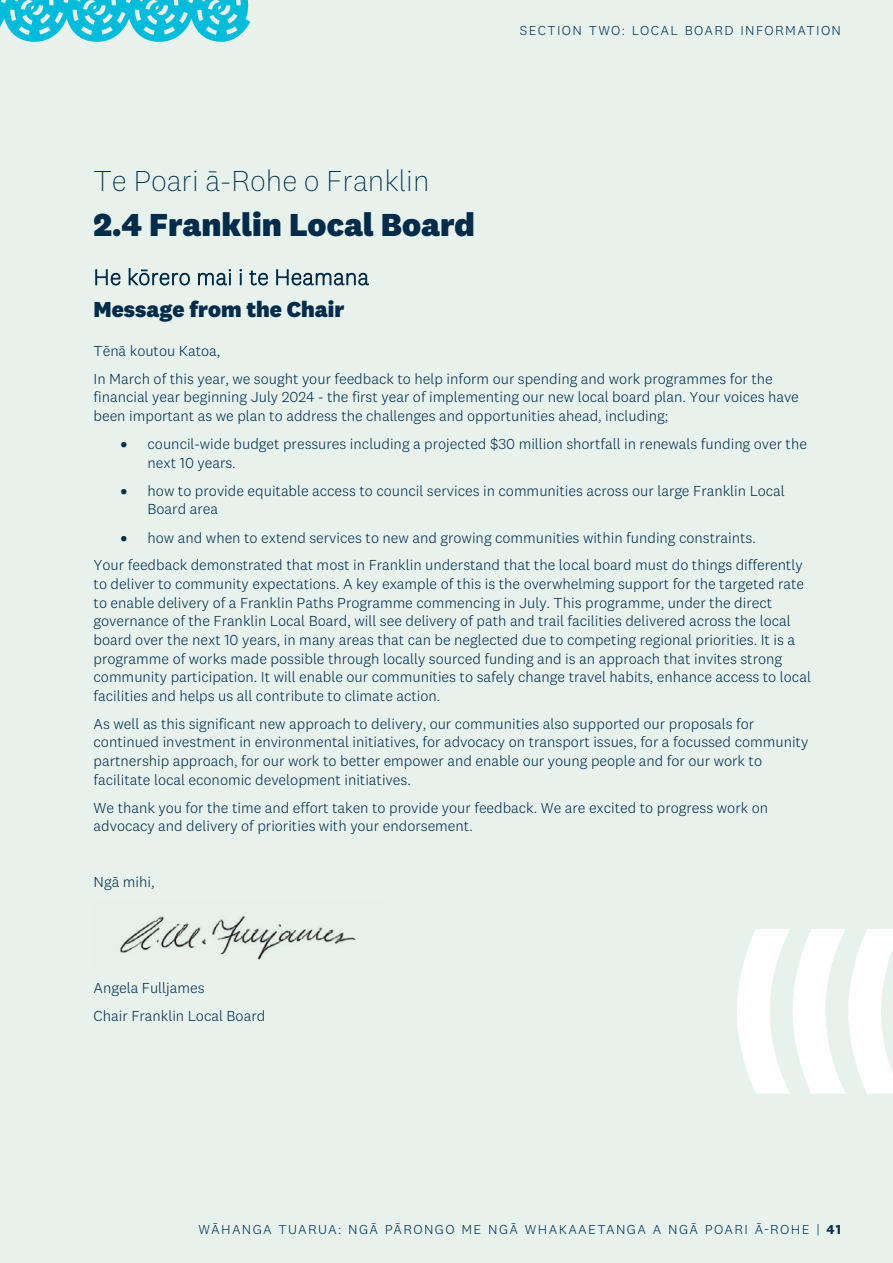
<style>
.page{position:relative;width:893px;height:1263px;background:#e8f2ed}
.page>*{position:absolute;margin:0;border:0;box-sizing:border-box;transform-origin:0 0}
.t1{font:800 33px "National 2";color:#002e4f}
.t2{font:200 30px "National 2";color:#002e4f}
.t3{font:200 22.5px "National 2";letter-spacing:.02em;color:#002e4f}
.t4{font:800 22.5px "National 2";color:#002e4f}
.t5{font:300 15px/18.8px "National 2";color:#002e4f}
.t6{font:300 13.5px "National 2";letter-spacing:.1em;color:#002e4f}
.s1{font-weight:700}
</style>
<div class="page">
<svg style="left:737px;top:929px;width:156px;height:165px"></svg>
<svg style="left:0;top:0;width:250px;height:42px"></svg>
<img style="left:120px;top:916px;width:236px;height:44px">
<p class="t6" style="left:520px;top:22px;width:323px">SECTION TWO: LOCAL BOARD INFORMATION</p>
<h2 class="t2" style="left:94px;top:164px;width:337px">Te Poari ā-Rohe o Franklin</h2>
<h1 class="t1" style="left:94px;top:204px;width:383px">2.4 Franklin Local Board</h1>
<h3 class="t3" style="left:94px;top:265px;width:277px">He kōrero mai i te Heamana</h3>
<h3 class="t4" style="left:94px;top:296px;width:252px">Message from the Chair</h3>
<p class="t5" style="left:94px;top:337px;width:681px;line-height:27.6px">Tēnā koutou Katoa,<br>In March of this year, we sought your feedback to help inform our spending and work programmes for the</p>
<p class="t5" style="left:94px;top:388px;width:707px">financial year beginning July 2024 - the first year of implementing our new local board plan. Your voices have been important as we plan to address the challenges and opportunities ahead, including;</p>
<p class="t5" style="left:148px;top:434px;width:661px;text-indent:-27px">• council-wide budget pressures including a projected $30 million shortfall in renewals funding over the next 10 years.</p>
<p class="t5" style="left:148px;top:481px;width:639px;text-indent:-27px">• how to provide equitable access to council services in communities across our large Franklin Local<br>Board area</p>
<p class="t5" style="left:94px;top:523px;width:711px;line-height:27.6px;text-indent:27px">• how and when to extend services to new and growing communities within funding constraints.<br>Your feedback demonstrated that most in Franklin understand that the local board must do things differently</p>
<p class="t5" style="left:94px;top:574px;width:719px">to deliver to community expectations. A key example of this is the overwhelming support for the targeted rate to enable delivery of a Franklin Paths Programme commencing in July. This programme, under the direct governance of the Franklin Local Board, will see delivery of path and trail facilities delivered across the local board over the next 10 years, in many areas that can be neglected due to competing regional priorities. It is a programme of works made possible through locally sourced funding and is an approach that invites strong community participation. It will enable our communities to safely change travel habits, enhance access to local facilities and helps us all contribute to climate action.</p>
<p class="t5" style="left:94px;top:714px;width:716px">As well as this significant new approach to delivery, our communities also supported our proposals for continued investment in environmental initiatives, for advocacy on transport issues, for a focussed community partnership approach, for our work to better empower and enable our young people and for our work to facilitate local economic development initiatives.</p>
<p class="t5" style="left:94px;top:798px;width:676px">We thank you for the time and effort taken to provide your feedback. We are excited to progress work on advocacy and delivery of priorities with your endorsement.</p>
<p class="t5" style="left:94px;top:872px;width:62px">Ngā mihi,</p>
<p class="t5" style="left:94px;top:974px;width:173px;line-height:27.8px">Angela Fulljames<br>Chair Franklin Local Board</p>
<p class="t6" style="left:198px;top:1221px;width:644px">WĀHANGA TUARUA: NGĀ PĀRONGO ME NGĀ WHAKAAETANGA A NGĀ POARI Ā-ROHE | <span class="s1">41</span></p>
</div>
